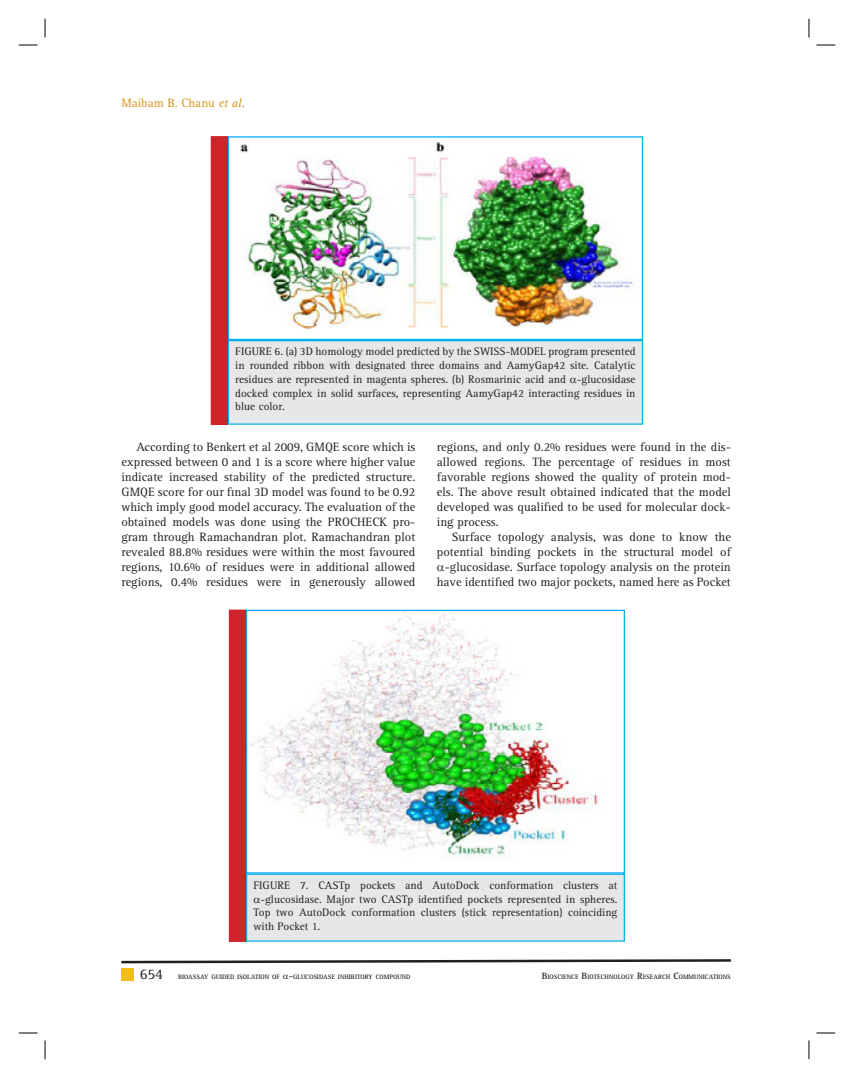
<style>
.page{position:relative;width:854px;height:1078px;background:#fff}
.page>*{position:absolute;margin:0;border:0;box-sizing:border-box;transform-origin:0 0}
.t1{font:15px "Rotis Serif Std";color:#231f20}
.t2{font:12.5px/15px "Rotis Serif Std";color:#231f20;text-align:justify}
.t3{font:12.5px "Rotis Serif Std";color:#d7941c}
.t4{font:11.25px/13.8px "Rotis Serif Std";color:#231f20;text-align:justify}
.t5{font:700 6.5px "Rotis Serif Std";color:#231f20}
.s1{font-style:italic}
.s2{font-size:9.38px}
</style>
<div class="page">
<div style="left:121px;top:968px;width:13px;height:13px;background:#f1bd19"></div>
<svg style="left:121px;top:959px;width:610px;height:5px"></svg>
<div style="left:228px;top:341px;width:414px;height:83px;background:#e6e7e9"></div>
<div style="left:228px;top:340px;width:415px;height:85px;border:1px solid #00aeef"></div>
<img style="left:240px;top:142px;width:399px;height:187px">
<div style="left:228px;top:136px;width:415px;height:204px;border:1px solid #00aeef"></div>
<div style="left:211px;top:137px;width:16px;height:287px;background:#d1232a"></div>
<div style="left:211px;top:136px;width:17px;height:289px;border:1px solid #d1232a"></div>
<div style="left:246px;top:874px;width:378px;height:67px;background:#e6e7e9"></div>
<div style="left:246px;top:873px;width:378px;height:69px;border:1px solid #00aeef"></div>
<img style="left:249px;top:612px;width:350px;height:248px">
<div style="left:246px;top:610px;width:378px;height:263px;border:1px solid #00aeef"></div>
<div style="left:229px;top:610px;width:16px;height:331px;background:#d1232a"></div>
<div style="left:229px;top:610px;width:17px;height:332px;border:1px solid #d1232a"></div>
<svg style="left:19px;top:44px;width:19px;height:2px"></svg>
<svg style="left:816px;top:44px;width:19px;height:2px"></svg>
<svg style="left:19px;top:1032px;width:19px;height:2px"></svg>
<svg style="left:816px;top:1032px;width:19px;height:2px"></svg>
<svg style="left:44px;top:19px;width:2px;height:19px"></svg>
<svg style="left:44px;top:1040px;width:2px;height:19px"></svg>
<svg style="left:808px;top:19px;width:1px;height:19px"></svg>
<svg style="left:808px;top:1040px;width:1px;height:19px"></svg>
<p class="t3" style="left:121px;top:98px;width:125px">Maibam B. Chanu <span class="s1">et al.</span></p>
<p class="t4" style="left:235px;top:346px;width:402px">FIGURE 6. (a) 3D homology model predicted by the SWISS-MODEL program presented in rounded ribbon with designated three domains and AamyGap42 site. Catalytic residues are represented in magenta spheres. (b) Rosmarinic acid and -glucosidase docked complex in solid surfaces, representing AamyGap42 interacting residues in blue color.</p>
<p class="t2" style="left:121px;top:440px;width:295px;text-indent:15px">According to Benkert et al 2009, GMQE score which is expressed between 0 and 1 is a score where higher value indicate increased stability of the predicted structure.<br>GMQE score for our final 3D model was found to be 0.92 which imply good model accuracy. The evaluation of the obtained models was done using the PROCHECK pro&shy;gram through Ramachandran plot. Ramachandran plot revealed 88.8% residues were within the most favoured regions, 10.6% of residues were in additional allowed regions, 0.4% residues were in generously allowed</p>
<p class="t2" style="left:437px;top:440px;width:295px">regions, and only 0.2% residues were found in the dis&shy;allowed regions. The percentage of residues in most favorable regions showed the quality of protein mod&shy;els. The above result obtained indicated that the model developed was qualified to be used for molecular dock&shy;ing process.</p>
<p class="t2" style="left:437px;top:530px;width:295px;text-align:right">Surface topology analysis, was done to know the potential binding pockets in the structural model of -glucosidase. Surface topology analysis on the protein have identified two major pockets, named here as Pocket</p>
<p class="t4" style="left:253px;top:879px;width:365px">FIGURE 7. CASTp pockets and AutoDock conformation clusters at</p>
<p class="t4" style="left:260px;top:893px;width:358px">-glucosidase. Major two CASTp identified pockets represented in spheres.</p>
<p class="t4" style="left:253px;top:907px;width:365px">Top two AutoDock conformation clusters (stick representation) coinciding</p>
<p class="t4" style="left:253px;top:920px;width:68px">with Pocket 1.</p>
<p class="t1" style="left:140px;top:968px;width:25px">654</p>
<p class="t5" style="left:178px;top:974px;width:234px">BIOASSAY GUIDED ISOLATION OF <span class="s2">-</span>GLUCOSIDASE INHIBITORY COMPOUND</p>
<p class="t5" style="left:541px;top:974px;width:191px"><span class="s2">B</span>IOSCIENCE <span class="s2">B</span>IOTECHNOLOGY <span class="s2">R</span>ESEARCH <span class="s2">C</span>OMMUNICATIONS</p>
</div>
